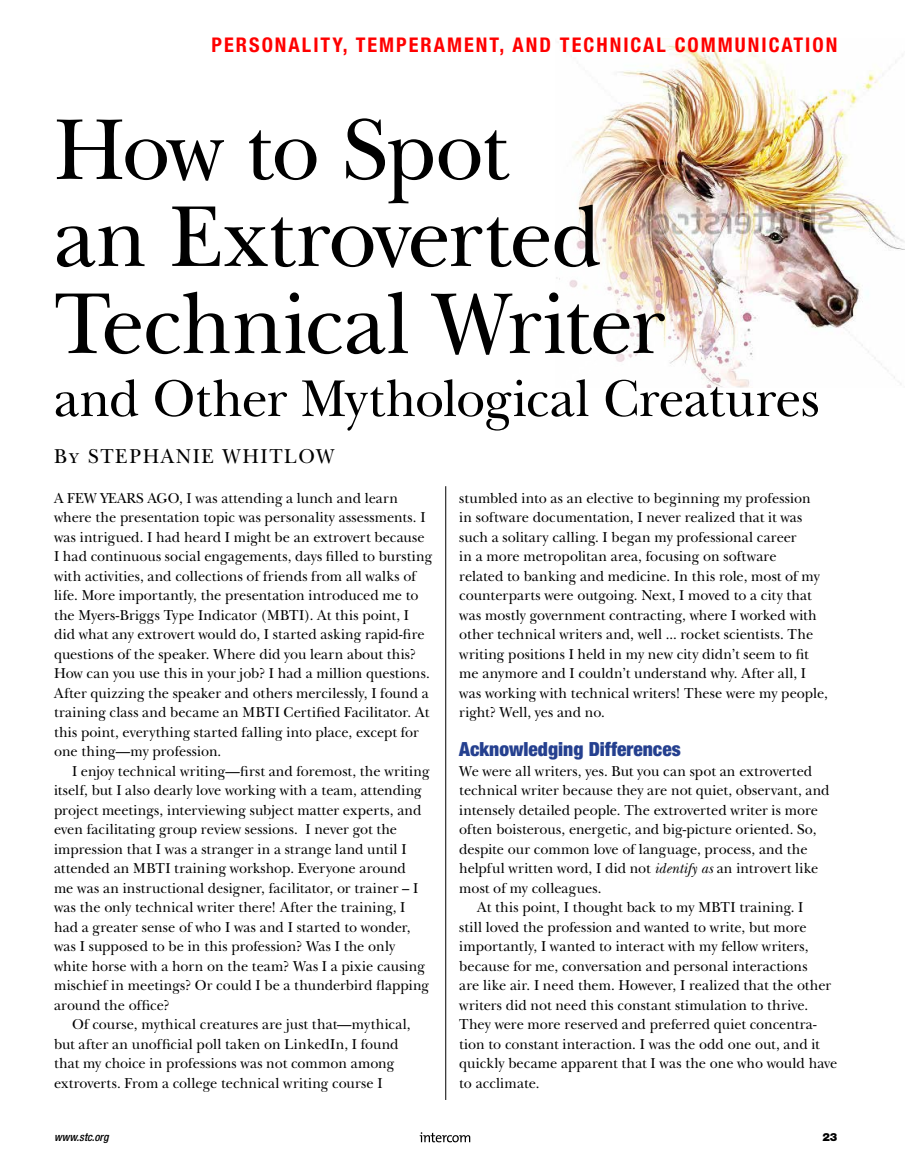
<style>
.page{position:relative;width:905px;height:1175px;background:#fff}
.page>*{position:absolute;margin:0;border:0;box-sizing:border-box;transform-origin:0 0}
.t1{font:90px/87px "New Baskerville Std";letter-spacing:-.02em;color:#000;scale:.96 1}
.t2{font:54px "New Baskerville Std";letter-spacing:-.015em;color:#000;scale:.96 1}
.t3{font:21px "New Baskerville Std";letter-spacing:.08em;color:#000;scale:.96 1}
.t4{font:700 condensed 20.25px "Helvetica Neue LT Std";letter-spacing:.1em;color:#f00}
.t5{font:900 condensed 19.5px "Helvetica Neue LT Std";color:#25408f}
.t6{font:15px/19.5px "New Baskerville Std";letter-spacing:-.005em;color:#000;scale:.96 1}
.t7{font:italic 500 condensed 11.25px "Helvetica Neue LT Std";color:#000}
.t8{font:900 11.25px "Helvetica Neue LT Std";color:#000}
.s1{font-style:italic}
</style>
<div class="page">
<img style="left:556px;top:38px;width:348px;height:349px">
<hr style="left:445px;top:486px;width:1px;height:614px;background:#000">
<svg style="left:419px;top:1132px;width:51px;height:10px"></svg>
<h3 class="t4" style="left:211px;top:32px;width:627px">PERSONALITY, TEMPERAMENT, AND TECHNICAL COMMUNICATION</h3>
<h1 class="t1" style="left:54px;top:107px;width:638px">How to Spot<br>an Extroverted<br>Technical Writer</h1>
<h2 class="t2" style="left:54px;top:367px;width:799px">and Other Mythological Creatures</h2>
<h3 class="t3" style="left:54px;top:443px;width:293px">By STEPHANIE WHITLOW</h3>
<p class="t6" style="left:54px;top:488px;width:395px">A FEW YEARS AGO, I was attending a lunch and learn where the presentation topic was personality assessments. I was intrigued. I had heard I might be an extrovert because I had continuous social engagements, days filled to bursting with activities, and collections of friends from all walks of life. More importantly, the presentation introduced me to the Myers-Briggs Type Indicator (MBTI). At this point, I did what any extrovert would do, I started asking rapid-fire questions of the speaker. Where did you learn about this?<br>How can you use this in your job? I had a million questions.<br>After quizzing the speaker and others mercilessly, I found a training class and became an MBTI Certified Facilitator. At this point, everything started falling into place, except for one thing—my profession.</p>
<p class="t6" style="left:54px;top:761px;width:392px;text-indent:18px">I enjoy technical writing—first and foremost, the writing itself, but I also dearly love working with a team, attending project meetings, interviewing subject matter experts, and even facilitating group review sessions. I never got the impression that I was a stranger in a strange land until I attended an MBTI training workshop. Everyone around<br>me was an instructional designer, facilitator, or trainer – I was the only technical writer there! After the training, I had a greater sense of who I was and I started to wonder, was I supposed to be in this profession? Was I the only white horse with a horn on the team? Was I a pixie causing mischief in meetings? Or could I be a thunderbird flapping around the office?</p>
<p class="t6" style="left:54px;top:1014px;width:373px;text-indent:18px">Of course, mythical creatures are just that—mythical, but after an unofficial poll taken on LinkedIn, I found that my choice in professions was not common among extroverts. From a college technical writing course I</p>
<p class="t6" style="left:459px;top:488px;width:385px">stumbled into as an elective to beginning my profession<br>in software documentation, I never realized that it was such a solitary calling. I began my professional career<br>in a more metropolitan area, focusing on software<br>related to banking and medicine. In this role, most of my counterparts were outgoing. Next, I moved to a city that was mostly government contracting, where I worked with other technical writers and, well ... rocket scientists. The writing positions I held in my new city didn’t seem to fit me anymore and I couldn’t understand why. After all, I was working with technical writers! These were my people, right? Well, yes and no.</p>
<h3 class="t5" style="left:459px;top:737px;width:223px">Acknowledging Differences</h3>
<p class="t6" style="left:459px;top:761px;width:369px">We were all writers, yes. But you can spot an extroverted</p>
<p class="t6" style="left:459px;top:780px;width:387px">technical writer because they are not quiet, observant, and</p>
<p class="t6" style="left:459px;top:800px;width:375px">intensely detailed people. The extroverted writer is more</p>
<p class="t6" style="left:459px;top:819px;width:374px">often boisterous, energetic, and big-picture oriented. So,</p>
<p class="t6" style="left:459px;top:839px;width:364px">despite our common love of language, process, and the</p>
<p class="t6" style="left:459px;top:858px;width:375px">helpful written word, I did not <span class="s1">identify as</span> an introvert like</p>
<p class="t6" style="left:459px;top:878px;width:150px">most of my colleagues.</p>
<p class="t6" style="left:477px;top:897px;width:341px">At this point, I thought back to my MBTI training. I</p>
<p class="t6" style="left:459px;top:917px;width:363px">still loved the profession and wanted to write, but more</p>
<p class="t6" style="left:459px;top:936px;width:365px">importantly, I wanted to interact with my fellow writers,</p>
<p class="t6" style="left:459px;top:956px;width:364px">because for me, conversation and personal interactions</p>
<p class="t6" style="left:459px;top:975px;width:389px">are like air. I need them. However, I realized that the other</p>
<p class="t6" style="left:459px;top:995px;width:365px">writers did not need this constant stimulation to thrive.</p>
<p class="t6" style="left:459px;top:1014px;width:373px">They were more reserved and preferred quiet concentra-</p>
<p class="t6" style="left:459px;top:1034px;width:377px">tion to constant interaction. I was the odd one out, and it</p>
<p class="t6" style="left:459px;top:1053px;width:395px">quickly became apparent that I was the one who would have</p>
<p class="t6" style="left:459px;top:1073px;width:85px">to acclimate.</p>
<p class="t7" style="left:54px;top:1130px;width:56px">www.stc.org</p>
<p class="t8" style="left:822px;top:1130px;width:17px">23</p>
</div>
